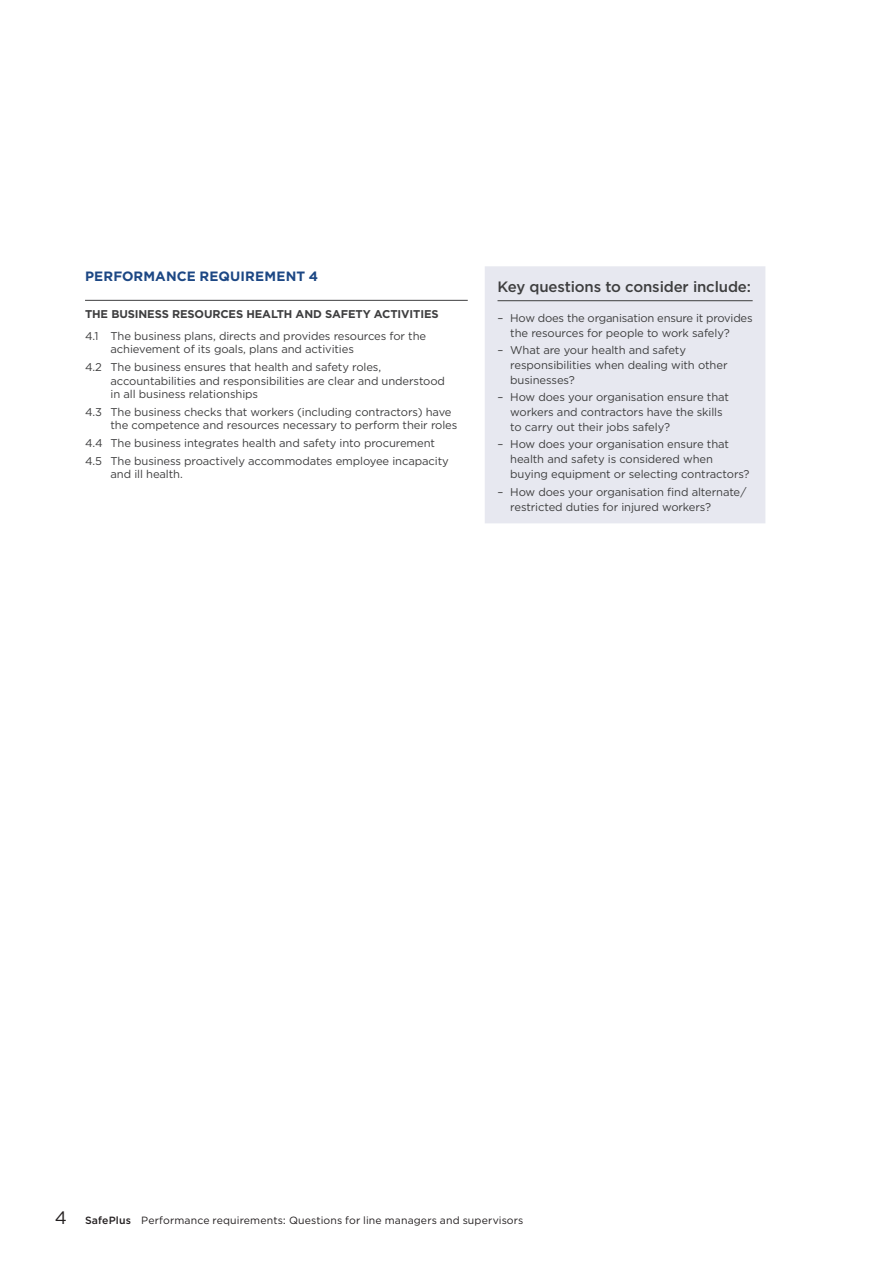
<style>
.page{position:relative;width:893px;height:1263px;background:#fff}
.page>*{position:absolute;margin:0;border:0;box-sizing:border-box;transform-origin:0 0}
.H2_with_line{font:500 15px "Gotham";letter-spacing:-.01em;color:#3e3e3f}
.t1{font:700 13.5px "Gotham";letter-spacing:.01em;color:#1c4784}
.t2{font:11.25px/15px "Gotham";letter-spacing:-.01em;color:#3e3e3f}
.table_H1{font:700 11.25px "Gotham";letter-spacing:-.01em;color:#3e3e3f}
.t3{font:10.5px "Gotham";letter-spacing:.015em;color:#231f20}
.s1{font-size:18px}
.s2{font-weight:500}
</style>
<div class="page">
<div style="left:485px;top:266px;width:280px;height:257px;background:#e7e8f0"></div>
<hr style="left:85px;top:300px;width:383px;height:1px;background:#3e3e3f">
<hr style="left:497px;top:300px;width:256px;height:1px;background:#3e3e3f">
<h3 class="t1" style="left:85px;top:268px;width:235px">PERFORMANCE REQUIREMENT 4</h3>
<p class="table_H1" style="left:85px;top:306px;width:355px">THE BUSINESS RESOURCES HEALTH AND SAFETY ACTIVITIES</p>
<p class="t2" style="left:111px;top:329px;width:317px;line-height:13.5px;text-indent:-26px">4.1 The business plans, directs and provides resources for the achievement of its goals, plans and activities</p>
<p class="t2" style="left:111px;top:360px;width:336px;line-height:13.5px;text-indent:-26px">4.2 The business ensures that health and safety roles, accountabilities and responsibilities are clear and understood in all business relationships</p>
<p class="t2" style="left:111px;top:405px;width:348px;line-height:13.5px;text-indent:-26px">4.3 The business checks that workers (including contractors) have the competence and resources necessary to perform their roles</p>
<p class="t2" style="left:85px;top:435px;width:352px">4.4 The business integrates health and safety into procurement</p>
<p class="t2" style="left:111px;top:454px;width:340px;line-height:13.5px;text-indent:-26px">4.5 The business proactively accommodates employee incapacity and ill health.</p>
<p class="H2_with_line" style="left:497px;top:277px;width:255px">Key questions to consider include:</p>
<p class="t2" style="left:510px;top:310px;width:244px;text-indent:-13px">– How does the organisation ensure it provides the resources for people to work safely?</p>
<p class="t2" style="left:510px;top:342px;width:219px;text-indent:-13px">– What are your health and safety responsibilities when dealing with other businesses?</p>
<p class="t2" style="left:510px;top:390px;width:220px;text-indent:-13px">– How does your organisation ensure that workers and contractors have the skills to carry out their jobs safely?</p>
<p class="t2" style="left:510px;top:437px;width:241px;text-indent:-13px">– How does your organisation ensure that health and safety is considered when buying equipment or selecting contractors?</p>
<p class="t2" style="left:510px;top:484px;width:238px;text-indent:-13px">– How does your organisation find alternate/ restricted duties for injured workers?</p>
<p class="t3" style="left:55px;top:1213px;width:470px"><span class="s1">4</span> <span class="s2">SafePlus</span> Performance requirements: Questions for line managers and supervisors</p>
</div>
